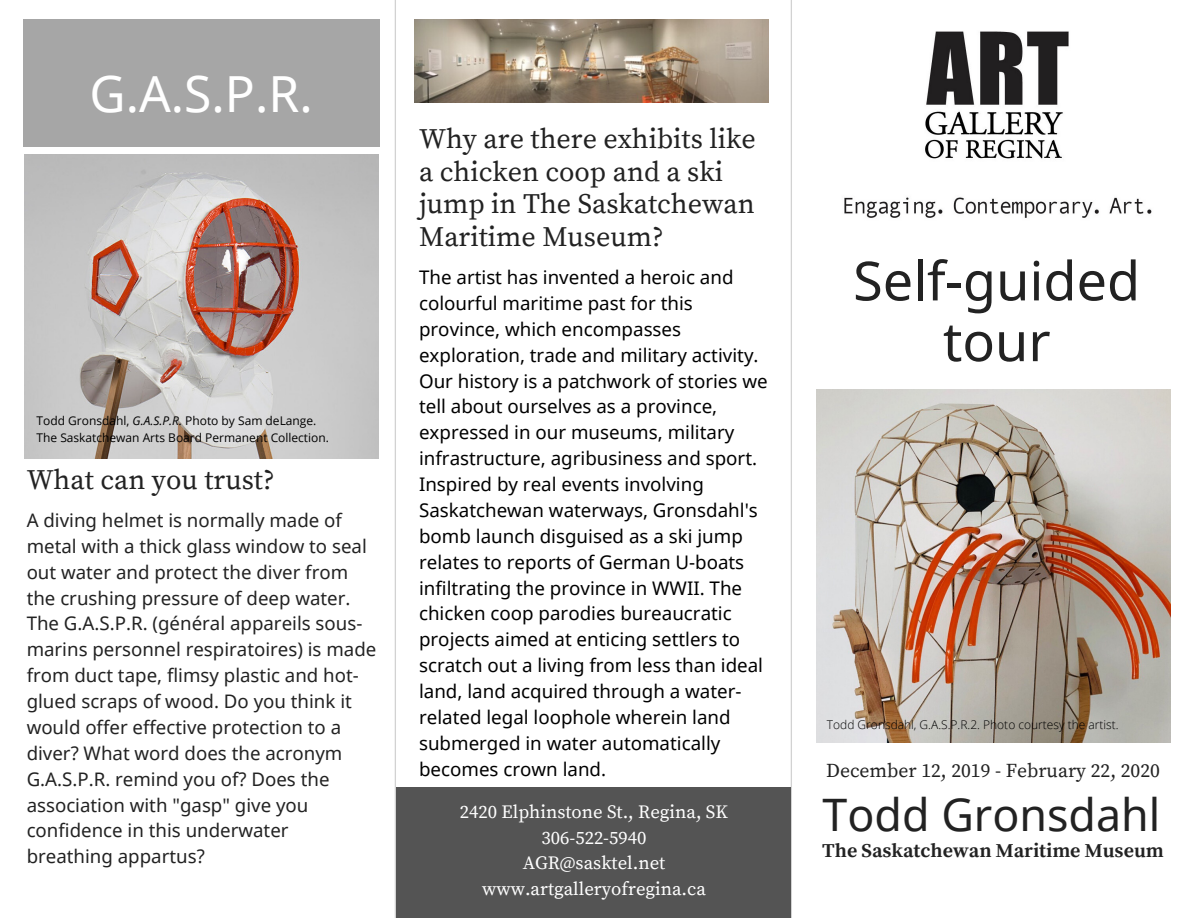
<style>
.page{position:relative;width:1188px;height:918px;background:#fff}
.page>*{position:absolute;margin:0;border:0;box-sizing:border-box;transform-origin:0 0}
.t1{font:54px/60.8px "Noto Sans";color:#222;text-align:center}
.t2{font:49.8px "Noto Sans";color:#fff}
.t3{font:44.7px "Noto Sans";color:#222}
.t4{font:28.05px/32.7px "Source Serif Pro";color:#222}
.t5{font:19.65px "Source Serif Pro";color:#222}
.t6{font:700 19.65px "Source Serif Pro";color:#222}
.t7{font:18.75px/25.8px "Noto Sans";color:#000}
.t8{font:18.75px/25.8px "Noto Sans";color:#222}
.t9{font:18.75px/25.8px "Source Serif Pro";color:#fff;text-align:center}
.t10{font:12px/16.5px "Open Sans";color:#000}
.t11{font:300 12px "Open Sans";color:#000}
.s1{font-style:italic}
</style>
<div class="page">
<img style="left:816px;top:389px;width:355px;height:354px">
<img style="left:844px;top:31px;width:308px;height:187px">
<img style="left:24px;top:155px;width:355px;height:304px">
<div style="left:23px;top:19px;width:357px;height:128px;background:#a6a6a6"></div>
<img style="left:414px;top:19px;width:355px;height:84px">
<div style="left:396px;top:787px;width:395px;height:131px;background:#545454"></div>
<h2 class="t2" style="left:89px;top:59px;width:225px">G.A.S.P.R.</h2>
<p class="t10" style="left:37px;top:412px;width:294px">Todd Gronsdahl, <span class="s1">G.A.S.P.R.</span> Photo by Sam deLange.<br>The Saskatchewan Arts Board Permanent Collection.</p>
<h3 class="t4" style="left:27px;top:464px;width:250px">What can you trust?</h3>
<p class="t8" style="left:27px;top:507px;width:351px">A diving helmet is normally made of metal with a thick glass window to seal out water and protect the diver from the crushing pressure of deep water.<br>The G.A.S.P.R. (général appareils sous&shy;marins personnel respiratoires) is made from duct tape, flimsy plastic and hot&shy;glued scraps of wood. Do you think it would offer effective protection to a diver? What word does the acronym G.A.S.P.R. remind you of? Does the association with "gasp" give you confidence in this underwater breathing appartus?</p>
<h3 class="t4" style="left:419px;top:123px;width:338px">Why are there exhibits like a chicken coop and a ski jump in The Saskatchewan<br>Maritime Museum?</h3>
<p class="t7" style="left:419px;top:264px;width:350px">The artist has invented a heroic and colourful maritime past for this province, which encompasses exploration, trade and military activity.<br>Our history is a patchwork of stories we tell about ourselves as a province, expressed in our museums, military infrastructure, agribusiness and sport.<br>Inspired by real events involving Saskatchewan waterways, Gronsdahl's bomb launch disguised as a ski jump relates to reports of German U-boats infiltrating the province in WWII. The chicken coop parodies bureaucratic projects aimed at enticing settlers to scratch out a living from less than ideal land, land acquired through a water&shy;related legal loophole wherein land submerged in water automatically becomes crown land.</p>
<p class="t9" style="left:460px;top:799px;width:270px">2420 Elphinstone St., Regina, SK<br>306-522-5940<br>AGR@sasktel.net www.artgalleryofregina.ca</p>
<h1 class="t1" style="left:853px;top:249px;width:289px">Self-guided tour</h1>
<p class="t11" style="left:827px;top:717px;width:293px">Todd Gronsdahl, G.A.S.P.R.2. Photo courtesy the artist.</p>
<p class="t5" style="left:826px;top:759px;width:335px">December 12, 2019 - February 22, 2020</p>
<h3 class="t3" style="left:823px;top:783px;width:339px">Todd Gronsdahl</h3>
<p class="t6" style="left:822px;top:839px;width:343px">The Saskatchewan Maritime Museum</p>
</div>
